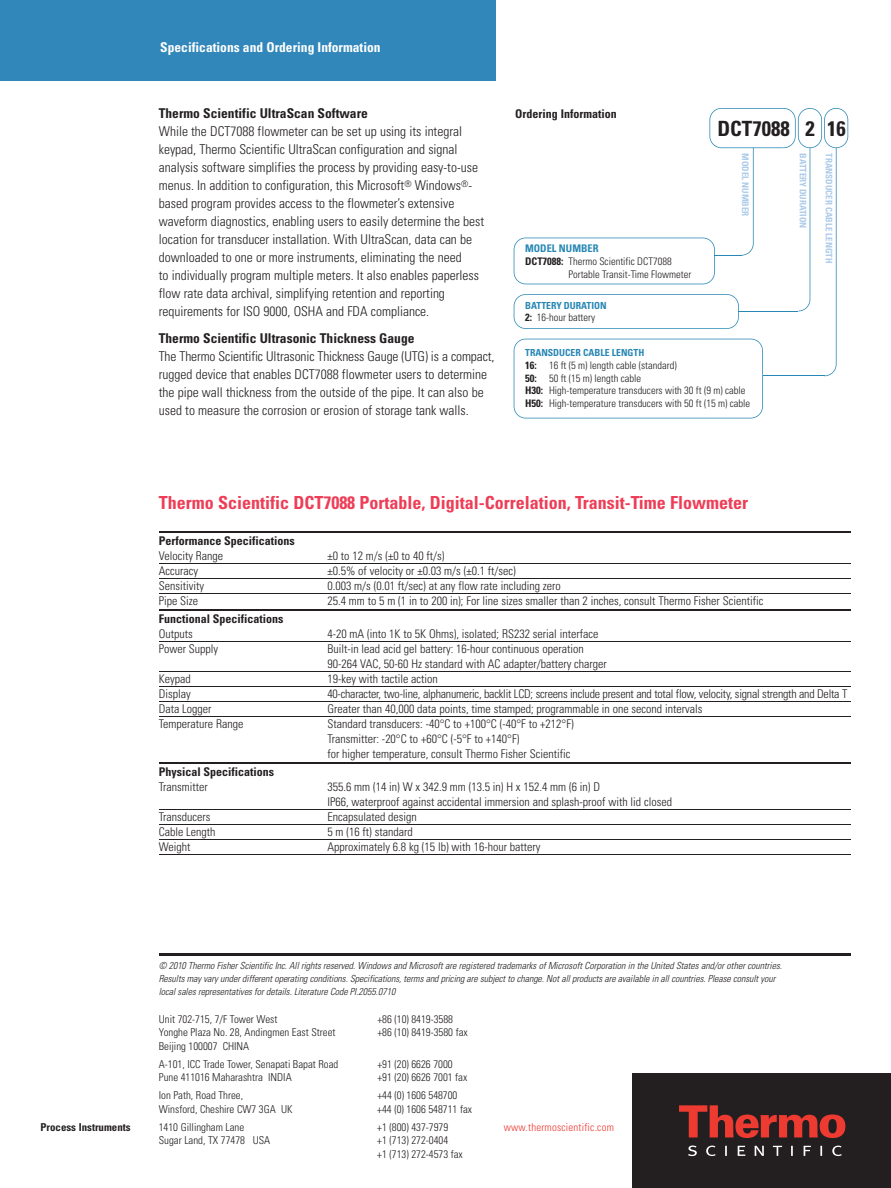
<style>
.page{position:relative;width:891px;height:1188px;background:#fff}
.page>*{position:absolute;margin:0;border:0;box-sizing:border-box;transform-origin:0 0}
.t1{font:700 condensed 21px "Univers";color:#231f20}
.t2{font:700 condensed 18px "Univers";color:#ee3d56}
.t3{font:300 condensed 13.5px/18px "Univers";color:#231f20}
.t4{font:700 condensed 13.5px "Univers";color:#231f20}
.t5{font:700 condensed 13.5px "Univers";color:#fff}
.t6{font:300 condensed 12px/15px "Univers";color:#231f20}
.t7{font:300 condensed 12px "Univers";letter-spacing:-.02em;color:#231f20}
.t8{font:700 condensed 12px "Univers";color:#231f20}
.t9{font:300 condensed 10.8px/13.5px "Univers";color:#231f20}
.t10{font:300 condensed 10.8px "Univers";letter-spacing:.02em;color:#ee3b32}
.t11{font:700 condensed 10.8px "Univers";color:#231f20}
.t12{font:300 condensed 10.5px/12.8px "Univers";color:#231f20}
.t13{font:700 condensed 10.5px "Univers";color:#2887b4}
.t14{font:italic 300 condensed 9.75px/12.8px "Univers";letter-spacing:-.005em;color:#231f20}
.t15{font:700 condensed 9.75px "Univers";color:#2887b4}
.t16{font:700 condensed 9px "Univers";color:#accbea}
.s1{font-weight:700}
</style>
<div class="page">
<div style="left:0;top:0;width:496px;height:81px;background:#3287ba"></div>
<hr style="left:159px;top:531px;width:691px;height:1px;background:#231f20">
<hr style="left:159px;top:563px;width:691px;height:1px;background:#231f20">
<hr style="left:159px;top:578px;width:691px;height:1px;background:#231f20">
<hr style="left:159px;top:593px;width:691px;height:1px;background:#231f20">
<hr style="left:159px;top:609px;width:691px;height:1px;background:#231f20">
<hr style="left:159px;top:641px;width:691px;height:1px;background:#231f20">
<hr style="left:159px;top:671px;width:691px;height:1px;background:#231f20">
<hr style="left:159px;top:686px;width:691px;height:1px;background:#231f20">
<hr style="left:159px;top:701px;width:691px;height:1px;background:#231f20">
<hr style="left:159px;top:716px;width:691px;height:1px;background:#231f20">
<hr style="left:159px;top:762px;width:691px;height:1px;background:#231f20">
<hr style="left:159px;top:809px;width:691px;height:1px;background:#231f20">
<hr style="left:159px;top:824px;width:691px;height:1px;background:#231f20">
<hr style="left:159px;top:839px;width:691px;height:1px;background:#231f20">
<hr style="left:159px;top:854px;width:691px;height:1px;background:#231f20">
<div style="left:632px;top:1073px;width:259px;height:115px;background:#231f20"></div>
<svg style="left:679px;top:1105px;width:166px;height:33px"></svg>
<svg style="left:688px;top:1146px;width:154px;height:10px"></svg>
<hr style="left:159px;top:953px;width:691px;height:3px;background:#231f20">
<svg style="left:514px;top:108px;width:334px;height:310px"></svg>
<p class="t5" style="left:160px;top:42px;width:222px">Specifications and Ordering Information</p>
<p class="t4" style="left:159px;top:108px;width:211px">Thermo Scientific UltraScan Software</p>
<p class="t8" style="left:515px;top:109px;width:103px">Ordering Information</p>
<p class="t3" style="left:159px;top:123px;width:327px">While the DCT7088 flowmeter can be set up using its integral keypad, Thermo Scientific UltraScan configuration and signal analysis software simplifies the process by providing easy-to-use menus. In addition to configuration, this Microsoft<sup>®</sup> Windows<sup>®</sup>- based program provides access to the flowmeter’s extensive waveform diagnostics, enabling users to easily determine the best location for transducer installation. With UltraScan, data can be downloaded to one or more instruments, eliminating the need<br>to individually program multiple meters. It also enables paperless flow rate data archival, simplifying retention and reporting requirements for ISO 9000, OSHA and FDA compliance.</p>
<p class="t4" style="left:159px;top:333px;width:257px">Thermo Scientific Ultrasonic Thickness Gauge</p>
<p class="t3" style="left:159px;top:348px;width:337px">The Thermo Scientific Ultrasonic Thickness Gauge (UTG) is a compact, rugged device that enables DCT7088 flowmeter users to determine the pipe wall thickness from the outside of the pipe. It can also be used to measure the corrosion or erosion of storage tank walls.</p>
<h1 class="t1" style="left:717px;top:121px;width:130px">DCT7088 2 16</h1>
<p class="t16" style="left:749px;top:153px;width:64px;rotate:90deg">MODEL NUMBER</p>
<p class="t16" style="left:806px;top:153px;width:77px;rotate:90deg">BATTERY DURATION</p>
<p class="t16" style="left:832px;top:153px;width:112px;rotate:90deg">TRANSDUCER CABLE LENGTH</p>
<p class="t13" style="left:525px;top:244px;width:75px">MODEL NUMBER</p>
<p class="t12" style="left:525px;top:256px;width:148px"><span class="s1">DCT7088:</span> Thermo Scientific DCT7088</p>
<p class="t12" style="left:568px;top:268px;width:124px">Portable Transit-Time Flowmeter</p>
<p class="t15" style="left:525px;top:302px;width:83px">BATTERY DURATION</p>
<p class="t12" style="left:525px;top:312px;width:72px"><span class="s1">2:</span> 16-hour battery</p>
<p class="t15" style="left:525px;top:349px;width:121px">TRANSDUCER CABLE LENGTH</p>
<p class="t12" style="left:525px;top:360px;width:227px"><span class="s1">16:</span> 16 ft (5 m) length cable (standard)<br><span class="s1">50:</span> 50 ft (15 m) length cable<br><span class="s1">H30:</span> High-temperature transducers with 30 ft (9 m) cable <span class="s1">H50:</span> High-temperature transducers with 50 ft (15 m) cable</p>
<h2 class="t2" style="left:159px;top:496px;width:591px">Thermo Scientific DCT7088 Portable, Digital-Correlation, Transit-Time Flowmeter</h2>
<p class="t8" style="left:159px;top:536px;width:138px">Performance Specifications</p>
<p class="t6" style="left:159px;top:549px;width:66px">Velocity Range</p>
<p class="t6" style="left:327px;top:549px;width:119px">±0 to 12 m/s (±0 to 40 ft/s)</p>
<p class="t6" style="left:159px;top:564px;width:41px">Accuracy</p>
<p class="t6" style="left:327px;top:564px;width:190px">±0.5% of velocity or ±0.03 m/s (±0.1 ft/sec)</p>
<p class="t6" style="left:159px;top:579px;width:47px">Sensitivity</p>
<p class="t6" style="left:327px;top:579px;width:235px">0.003 m/s (0.01 ft/sec) at any flow rate including zero</p>
<p class="t6" style="left:159px;top:594px;width:41px">Pipe Size</p>
<p class="t6" style="left:327px;top:594px;width:438px">25.4 mm to 5 m (1 in to 200 in); For line sizes smaller than 2 inches, consult Thermo Fisher Scientific</p>
<p class="t8" style="left:159px;top:614px;width:126px">Functional Specifications</p>
<p class="t6" style="left:159px;top:627px;width:35px">Outputs</p>
<p class="t6" style="left:327px;top:627px;width:272px">4-20 mA (into 1K to 5K Ohms), isolated; RS232 serial interface</p>
<p class="t6" style="left:159px;top:642px;width:61px">Power Supply</p>
<p class="t6" style="left:327px;top:642px;width:281px">Built-in lead acid gel battery: 16-hour continuous operation<br>90-264 VAC, 50-60 Hz standard with AC adapter/battery charger</p>
<p class="t6" style="left:159px;top:672px;width:33px">Keypad</p>
<p class="t6" style="left:327px;top:672px;width:112px">19-key with tactile action</p>
<p class="t6" style="left:159px;top:687px;width:33px">Display</p>
<p class="t7" style="left:327px;top:689px;width:521px">40-character, two-line, alphanumeric, backlit LCD; screens include present and total flow, velocity, signal strength and Delta T</p>
<p class="t6" style="left:159px;top:702px;width:54px">Data Logger</p>
<p class="t6" style="left:327px;top:702px;width:377px">Greater than 40,000 data points, time stamped; programmable in one second intervals</p>
<p class="t6" style="left:159px;top:717px;width:86px">Temperature Range</p>
<p class="t6" style="left:327px;top:717px;width:248px">Standard transducers: -40°C to +100°C (-40°F to +212°F)<br>Transmitter: -20°C to +60°C (-5°F to +140°F)<br>for higher temperature, consult Thermo Fisher Scientific</p>
<p class="t8" style="left:159px;top:767px;width:117px">Physical Specifications</p>
<p class="t6" style="left:159px;top:780px;width:51px">Transmitter</p>
<p class="t6" style="left:327px;top:780px;width:346px">355.6 mm (14 in) W x 342.9 mm (13.5 in) H x 152.4 mm (6 in) D<br>IP66, waterproof against accidental immersion and splash-proof with lid closed</p>
<p class="t6" style="left:159px;top:810px;width:53px">Transducers</p>
<p class="t6" style="left:327px;top:810px;width:91px">Encapsulated design</p>
<p class="t6" style="left:159px;top:825px;width:58px">Cable Length</p>
<p class="t6" style="left:327px;top:825px;width:87px">5 m (16 ft) standard</p>
<p class="t6" style="left:159px;top:840px;width:33px">Weight</p>
<p class="t6" style="left:327px;top:840px;width:215px">Approximately 6.8 kg (15 lb) with 16-hour battery</p>
<p class="t14" style="left:159px;top:959px;width:625px">© 2010 Thermo Fisher Scientific Inc. All rights reserved. Windows and Microsoft are registered trademarks of Microsoft Corporation in the United States and/or other countries.<br>Results may vary under different operating conditions. Specifications, terms and pricing are subject to change. Not all products are available in all countries. Please consult your local sales representatives for details. Literature Code PI.2055.0710</p>
<p class="t9" style="left:377px;top:1013px;width:92px">+86 (10) 8419-3588 +86 (10) 8419-3580 fax</p>
<p class="t9" style="left:377px;top:1058px;width:91px">+91 (20) 6626 7000 +91 (20) 6626 7001 fax</p>
<p class="t9" style="left:377px;top:1090px;width:96px">+44 (0) 1606 548700 +44 (0) 1606 548711 fax</p>
<p class="t9" style="left:377px;top:1121px;width:87px">+1 (800) 437-7979<br>+1 (713) 272-0404<br>+1 (713) 272-4573 fax</p>
<p class="t9" style="left:159px;top:1013px;width:178px">Unit 702-715, 7/F Tower West<br>Yonghe Plaza No. 28, Andingmen East Street<br>Beijing 100007 CHINA</p>
<p class="t9" style="left:159px;top:1058px;width:181px">A-101, ICC Trade Tower, Senapati Bapat Road<br>Pune 411016 Maharashtra INDIA</p>
<p class="t9" style="left:159px;top:1090px;width:135px">Ion Path, Road Three,<br>Winsford, Cheshire CW7 3GA UK</p>
<p class="t9" style="left:159px;top:1121px;width:113px">1410 Gillingham Lane<br>Sugar Land, TX 77478 USA</p>
<p class="t11" style="left:40px;top:1123px;width:92px">Process Instruments</p>
<p class="t10" style="left:504px;top:1123px;width:112px">www.thermoscientific.com</p>
</div>
